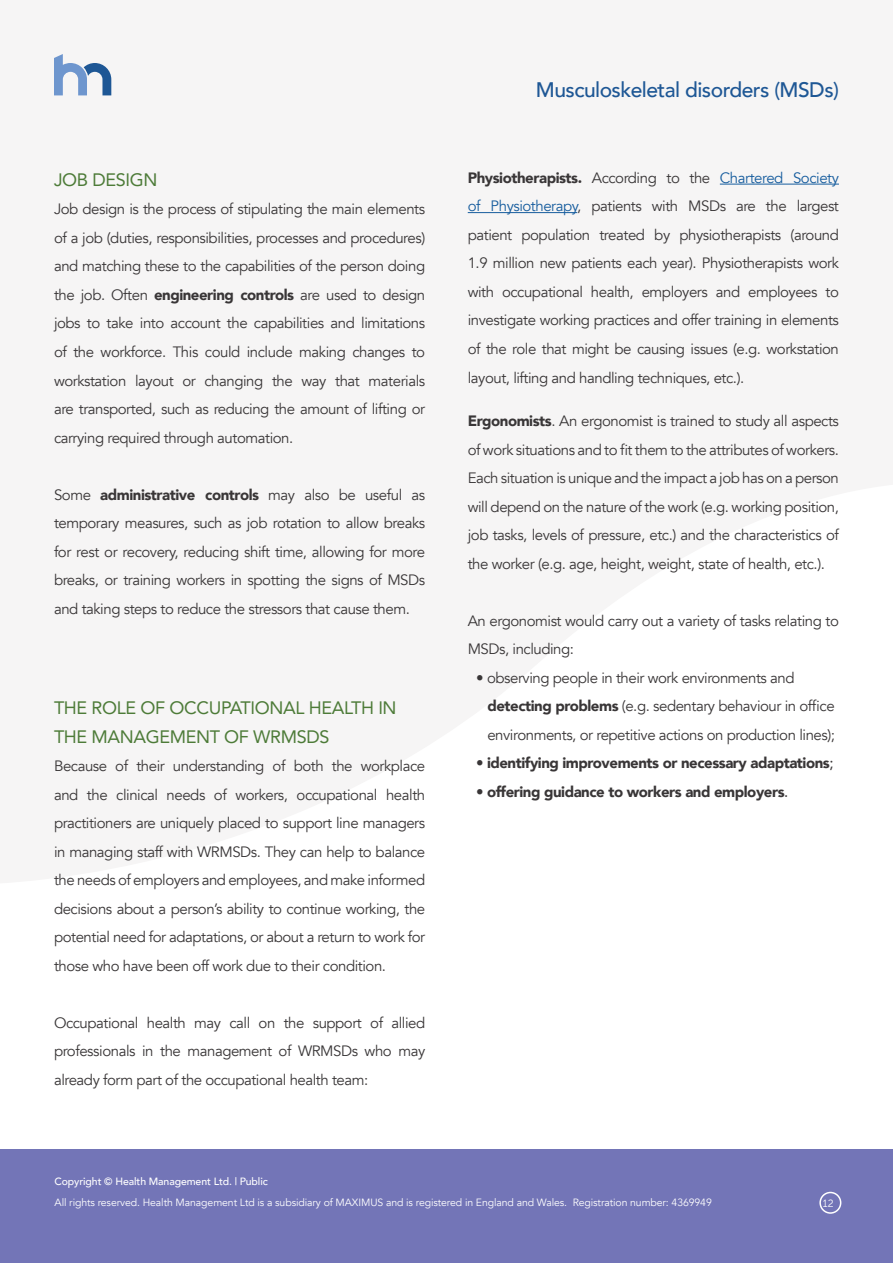
<style>
.page{position:relative;width:893px;height:1263px;background:#fff}
.page>*{position:absolute;margin:0;border:0;box-sizing:border-box;transform-origin:0 0}
.t1{font:500 21px "Avenir";letter-spacing:-.025em;color:#1e5795}
.t2{font:18px/28.5px "Avenir";letter-spacing:-.02em;color:#4d7b38}
.t3{font:15px/28.5px "Avenir";letter-spacing:-.03em;color:#393637;text-align:justify}
.t4{font:900 15px "Avenir";letter-spacing:-.03em;color:#393637}
.t5{font:10.5px "Avenir";letter-spacing:-.01em;color:#fff}
.t6{font:500 10.5px "Avenir";letter-spacing:-.01em;color:#fff}
.t7{font:10.5px "Museo Sans 300";color:#fff}
.s1{font-weight:900}
.s2{color:#175d9e}
.s3{font-weight:400}
</style>
<div class="page">
<div style="left:0;top:1149px;width:893px;height:114px;background:#7375b7"></div>
<svg style="left:54px;top:54px;width:57px;height:41px"></svg>
<div style="left:819px;top:1192px;width:22px;height:22px;border:2px solid #fff;border-radius:50%"></div>
<hr style="left:720px;top:184px;width:119px;height:1px;background:#175d9e">
<hr style="left:468px;top:212px;width:109px;height:1px;background:#175d9e">
<p class="t2" style="left:54px;top:165px;width:105px">JOB DESIGN</p>
<p class="t3" style="left:54px;top:195px;width:373px">Job design is the process of stipulating the main elements of a job (duties, responsibilities, processes and procedures) and matching these to the capabilities of the person doing the job. Often <span class="s1">engineering controls</span> are used to design jobs to take into account the capabilities and limitations of the workforce. This could include making changes to workstation layout or changing the way that materials are transported, such as reducing the amount of lifting or carrying required through automation.</p>
<p class="t3" style="left:54px;top:480px;width:373px">Some <span class="s1">administrative controls</span> may also be useful as temporary measures, such as job rotation to allow breaks for rest or recovery, reducing shift time, allowing for more breaks, or training workers in spotting the signs of MSDs and taking steps to reduce the stressors that cause them.</p>
<p class="t2" style="left:54px;top:693px;width:344px">THE ROLE OF OCCUPATIONAL HEALTH IN<br>THE MANAGEMENT OF WRMSDS</p>
<p class="t3" style="left:54px;top:752px;width:373px">Because of their understanding of both the workplace and the clinical needs of workers, occupational health practitioners are uniquely placed to support line managers in managing staff with WRMSDs. They can help to balance the needs of employers and employees, and make informed decisions about a person’s ability to continue working, the potential need for adaptations, or about a return to work for those who have been off work due to their condition.</p>
<p class="t3" style="left:54px;top:1008px;width:373px">Occupational health may call on the support of allied professionals in the management of WRMSDs who may already form part of the occupational health team:</p>
<h1 class="t1" style="left:536px;top:71px;width:304px">Musculoskeletal disorders (MSDs)</h1>
<p class="t3" style="left:468px;top:164px;width:373px"><span class="s1">Physiotherapists.</span> According to the <span class="s2">Chartered Society of Physiotherapy</span>, patients with MSDs are the largest patient population treated by physiotherapists (around 1.9 million new patients each year). Physiotherapists work with occupational health, employers and employees to investigate working practices and offer training in elements of the role that might be causing issues (e.g. workstation layout, lifting and handling techniques, etc.).</p>
<p class="t3" style="left:468px;top:407px;width:373px"><span class="s1">Ergonomists</span>. An ergonomist is trained to study all aspects of work situations and to fit them to the attributes of workers.<br>Each situation is unique and the impact a job has on a person will depend on the nature of the work (e.g. working position, job tasks, levels of pressure, etc.) and the characteristics of the worker (e.g. age, height, weight, state of health, etc.).</p>
<p class="t3" style="left:468px;top:606px;width:373px">An ergonomist would carry out a variety of tasks relating to<br>MSDs, including:</p>
<p class="t3" style="left:487px;top:663px;width:349px;text-align:left;text-indent:-11px">• observing people in their work environments and <span class="s1">detecting problems</span> (e.g. sedentary behaviour in office environments, or repetitive actions on production lines);</p>
<p class="t4" style="left:476px;top:750px;width:359px"><span class="s3">•</span> identifying improvements or necessary adaptations<span class="s3">;</span></p>
<p class="t4" style="left:476px;top:778px;width:314px"><span class="s3">•</span> offering guidance to workers and employers<span class="s3">.</span></p>
<p class="t6" style="left:55px;top:1172px;width:215px">Copyright © Health Management Ltd. | Public</p>
<p class="t5" style="left:55px;top:1196px;width:659px">All rights reserved. Health Management Ltd is a subsidiary of MAXIMUS and is registered in England and Wales. Registration number: 4369949</p>
<p class="t7" style="left:823px;top:1197px;width:12px">12</p>
</div>
